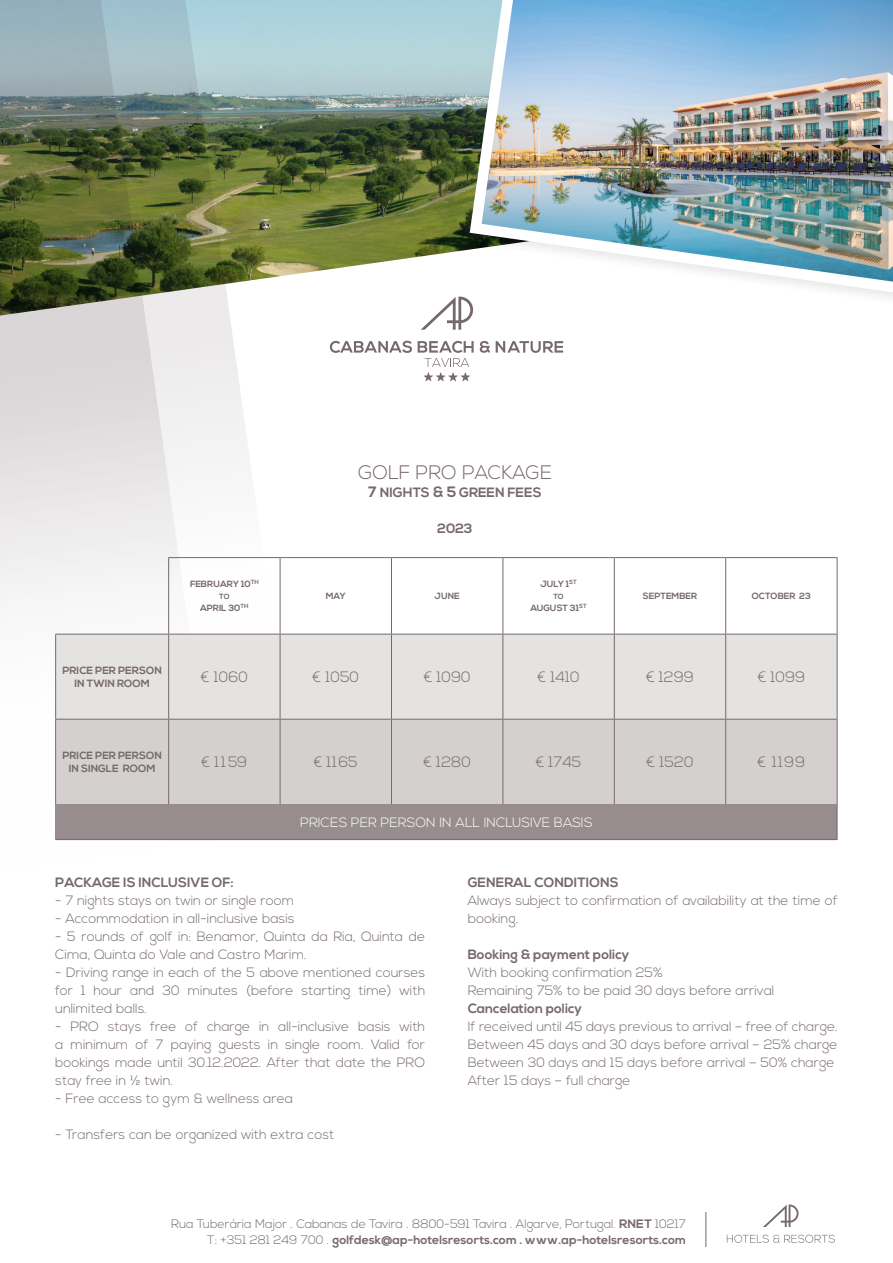
<style>
.page{position:relative;width:893px;height:1263px;background:#fff}
.page>*{position:absolute;margin:0;border:0;box-sizing:border-box;transform-origin:0 0}
.t1{font:300 19.5px "Nexa";color:#76696a}
.Estilo_de_parágrafo{font:300 15px "Nexa";color:#76696a}
.este{font:300 13.5px/18px "Nexa";color:#76696a;text-align:justify}
.Estilo_de_parágrafo-2{font:300 13.5px/18px "Nexa";color:#76696a}
.Estilo_de_parágrafo-3{font:700 13.5px "Nexa";color:#76696a}
.Estilo_de_parágrafo-4{font:300 13.5px "Nexa";color:#fff}
.t2{font:300 12.3px/16.8px "Nexa";color:#76696a;text-align:right}
.Estilo_de_parágrafo-5{font:700 10.5px/13.5px "Nexa";color:#76696a;text-align:center}
.Estilo_de_parágrafo-6{font:700 9px "Nexa";color:#76696a}
.Estilo_de_parágrafo-7{font:700 7.5px "Nexa";color:#76696a}
.s1{font-size:15px}
.s2{font-weight:700}
</style>
<div class="page">
<img style="left:283px;top:0;width:181px;height:297px">
<svg style="left:219px;top:0;width:64px;height:634px"></svg>
<svg style="left:0;top:0;width:219px;height:841px"></svg>
<hr style="left:705px;top:1212px;width:1px;height:35px;background:#76696a">
<svg style="left:763px;top:1204px;width:36px;height:23px"></svg>
<svg style="left:727px;top:1235px;width:108px;height:8px"></svg>
<svg style="left:330px;top:341px;width:82px;height:12px"></svg>
<svg style="left:480px;top:344px;width:10px;height:9px"></svg>
<svg style="left:496px;top:344px;width:67px;height:9px"></svg>
<svg style="left:421px;top:297px;width:43px;height:33px"></svg>
<svg style="left:418px;top:341px;width:56px;height:40px"></svg>
<div style="left:467px;top:0;width:426px;height:344px;background:#fff"></div>
<img style="left:464px;top:0;width:429px;height:323px">
<div style="left:56px;top:635px;width:781px;height:84px;background:#e5e2e2"></div>
<div style="left:56px;top:720px;width:781px;height:84px;background:#d5d0d0"></div>
<div style="left:56px;top:804px;width:781px;height:35px;background:#978d8e"></div>
<hr style="left:56px;top:839px;width:113px;height:1px;background:#76696a">
<hr style="left:169px;top:839px;width:111px;height:1px;background:#76696a">
<hr style="left:280px;top:839px;width:111px;height:1px;background:#76696a">
<hr style="left:391px;top:839px;width:112px;height:1px;background:#76696a">
<hr style="left:503px;top:839px;width:111px;height:1px;background:#76696a">
<hr style="left:614px;top:839px;width:112px;height:1px;background:#76696a">
<hr style="left:726px;top:839px;width:111px;height:1px;background:#76696a">
<hr style="left:837px;top:804px;width:1px;height:35px;background:#76696a">
<hr style="left:168px;top:634px;width:1px;height:85px;background:#76696a">
<hr style="left:280px;top:634px;width:1px;height:85px;background:#76696a">
<hr style="left:391px;top:634px;width:1px;height:85px;background:#76696a">
<hr style="left:502px;top:634px;width:1px;height:85px;background:#76696a">
<hr style="left:614px;top:634px;width:1px;height:85px;background:#76696a">
<hr style="left:725px;top:634px;width:1px;height:85px;background:#76696a">
<hr style="left:837px;top:634px;width:1px;height:85px;background:#76696a">
<hr style="left:168px;top:719px;width:1px;height:85px;background:#76696a">
<hr style="left:280px;top:719px;width:1px;height:85px;background:#76696a">
<hr style="left:391px;top:719px;width:1px;height:85px;background:#76696a">
<hr style="left:502px;top:719px;width:1px;height:85px;background:#76696a">
<hr style="left:614px;top:719px;width:1px;height:85px;background:#76696a">
<hr style="left:725px;top:719px;width:1px;height:85px;background:#76696a">
<hr style="left:837px;top:719px;width:1px;height:85px;background:#76696a">
<hr style="left:168px;top:558px;width:1px;height:76px;background:#76696a">
<hr style="left:280px;top:558px;width:1px;height:76px;background:#76696a">
<hr style="left:391px;top:558px;width:1px;height:76px;background:#76696a">
<hr style="left:502px;top:558px;width:1px;height:76px;background:#76696a">
<hr style="left:614px;top:558px;width:1px;height:76px;background:#76696a">
<hr style="left:725px;top:558px;width:1px;height:76px;background:#76696a">
<hr style="left:837px;top:558px;width:1px;height:76px;background:#76696a">
<hr style="left:169px;top:634px;width:111px;height:1px;background:#76696a">
<hr style="left:280px;top:634px;width:111px;height:1px;background:#76696a">
<hr style="left:391px;top:634px;width:112px;height:1px;background:#76696a">
<hr style="left:503px;top:634px;width:111px;height:1px;background:#76696a">
<hr style="left:614px;top:634px;width:112px;height:1px;background:#76696a">
<hr style="left:726px;top:634px;width:111px;height:1px;background:#76696a">
<hr style="left:55px;top:634px;width:114px;height:1px;background:#76696a">
<hr style="left:55px;top:634px;width:1px;height:85px;background:#76696a">
<hr style="left:55px;top:719px;width:1px;height:85px;background:#76696a">
<hr style="left:55px;top:719px;width:114px;height:1px;background:#76696a">
<hr style="left:169px;top:719px;width:111px;height:1px;background:#76696a">
<hr style="left:280px;top:719px;width:111px;height:1px;background:#76696a">
<hr style="left:391px;top:719px;width:112px;height:1px;background:#76696a">
<hr style="left:503px;top:719px;width:111px;height:1px;background:#76696a">
<hr style="left:614px;top:719px;width:112px;height:1px;background:#76696a">
<hr style="left:726px;top:719px;width:111px;height:1px;background:#76696a">
<hr style="left:168px;top:557px;width:112px;height:1px;background:#76696a">
<hr style="left:280px;top:557px;width:111px;height:1px;background:#76696a">
<hr style="left:391px;top:557px;width:112px;height:1px;background:#76696a">
<hr style="left:503px;top:557px;width:111px;height:1px;background:#76696a">
<hr style="left:614px;top:557px;width:112px;height:1px;background:#76696a">
<hr style="left:726px;top:557px;width:111px;height:1px;background:#76696a">
<p class="Estilo_de_parágrafo-6" style="left:190px;top:579px;width:70px">FEBRUARY 10<sup>TH</sup></p>
<p class="Estilo_de_parágrafo-7" style="left:219px;top:592px;width:12px">TO</p>
<p class="Estilo_de_parágrafo-6" style="left:200px;top:603px;width:50px">APRIL 30<sup>TH</sup></p>
<p class="t1" style="left:358px;top:461px;width:195px">GOLF PRO PACKAGE</p>
<p class="Estilo_de_parágrafo-3" style="left:368px;top:485px;width:175px"><span class="s1">7</span> NIGHTS <span class="s1">&amp; 5</span> GREEN FEES</p>
<p class="Estilo_de_parágrafo-3" style="left:437px;top:521px;width:37px">2023</p>
<p class="Estilo_de_parágrafo-6" style="left:326px;top:591px;width:21px">MAY</p>
<p class="Estilo_de_parágrafo-6" style="left:435px;top:591px;width:27px">JUNE</p>
<p class="Estilo_de_parágrafo-6" style="left:540px;top:579px;width:38px">JULY 1<sup>ST</sup></p>
<p class="Estilo_de_parágrafo-7" style="left:553px;top:592px;width:12px">TO</p>
<p class="Estilo_de_parágrafo-6" style="left:530px;top:603px;width:58px">AUGUST 31<sup>ST</sup></p>
<p class="Estilo_de_parágrafo-6" style="left:643px;top:591px;width:56px">SEPTEMBER</p>
<p class="Estilo_de_parágrafo-6" style="left:752px;top:591px;width:61px">OCTOBER 23</p>
<p class="Estilo_de_parágrafo-5" style="left:62px;top:664px;width:101px">PRICE PER PERSON<br>IN TWIN ROOM</p>
<p class="Estilo_de_parágrafo" style="left:201px;top:668px;width:49px">€ 1060</p>
<p class="Estilo_de_parágrafo" style="left:312px;top:668px;width:48px">€ 1050</p>
<p class="Estilo_de_parágrafo" style="left:424px;top:668px;width:48px">€ 1090</p>
<p class="Estilo_de_parágrafo" style="left:538px;top:668px;width:44px">€ 1410</p>
<p class="Estilo_de_parágrafo" style="left:646px;top:668px;width:50px">€ 1299</p>
<p class="Estilo_de_parágrafo" style="left:758px;top:668px;width:49px">€ 1099</p>
<p class="Estilo_de_parágrafo-5" style="left:62px;top:749px;width:101px">PRICE PER PERSON<br>IN SINGLE ROOM</p>
<p class="Estilo_de_parágrafo" style="left:201px;top:753px;width:47px">€ 1159</p>
<p class="Estilo_de_parágrafo" style="left:314px;top:753px;width:46px">€ 1165</p>
<p class="Estilo_de_parágrafo" style="left:423px;top:753px;width:49px">€ 1280</p>
<p class="Estilo_de_parágrafo" style="left:536px;top:753px;width:47px">€ 1745</p>
<p class="Estilo_de_parágrafo" style="left:646px;top:753px;width:49px">€ 1520</p>
<p class="Estilo_de_parágrafo" style="left:758px;top:753px;width:49px">€ 1199</p>
<p class="Estilo_de_parágrafo-4" style="left:300px;top:814px;width:294px">PRICES PER PERSON IN ALL INCLUSIVE BASIS</p>
<p class="Estilo_de_parágrafo-3" style="left:55px;top:875px;width:180px">PACKAGE IS INCLUSIVE OF:</p>
<p class="este" style="left:55px;top:892px;width:240px">- 7 nights stays on twin or single room</p>
<p class="este" style="left:55px;top:910px;width:241px">- Accommodation in all-inclusive basis</p>
<p class="este" style="left:55px;top:928px;width:371px">- 5 rounds of golf in: Benamor, Quinta da Ria, Quinta de<br>Cima, Quinta do Vale and Castro Marim.</p>
<p class="este" style="left:55px;top:964px;width:371px">- Driving range in each of the 5 above mentioned courses for 1 hour and 30 minutes (before starting time) with unlimited balls.</p>
<p class="este" style="left:55px;top:1018px;width:371px">- PRO stays free of charge in all-inclusive basis with a minimum of 7 paying guests in single room. Valid for bookings made until 30.12.2022. After that date the PRO stay free in ½ twin.</p>
<p class="este" style="left:55px;top:1090px;width:239px">- Free access to gym &amp; wellness area</p>
<p class="este" style="left:55px;top:1126px;width:281px">- Transfers can be organized with extra cost</p>
<p class="Estilo_de_parágrafo-3" style="left:468px;top:875px;width:153px">GENERAL CONDITIONS</p>
<p class="Estilo_de_parágrafo-2" style="left:468px;top:892px;width:371px">Always subject to confirmation of availability at the time of booking.</p>
<p class="Estilo_de_parágrafo-3" style="left:468px;top:947px;width:163px">Booking &amp; payment policy</p>
<p class="Estilo_de_parágrafo-2" style="left:468px;top:964px;width:197px">With booking confirmation 25%</p>
<p class="Estilo_de_parágrafo-2" style="left:468px;top:982px;width:308px">Remaining 75% to be paid 30 days before arrival</p>
<p class="Estilo_de_parágrafo-3" style="left:468px;top:1001px;width:116px">Cancelation policy</p>
<p class="Estilo_de_parágrafo-2" style="left:468px;top:1018px;width:371px">If received until 45 days previous to arrival – free of charge.</p>
<p class="Estilo_de_parágrafo-2" style="left:468px;top:1036px;width:371px">Between 45 days and 30 days before arrival – 25% charge</p>
<p class="Estilo_de_parágrafo-2" style="left:468px;top:1054px;width:368px">Between 30 days and 15 days before arrival – 50% charge</p>
<p class="Estilo_de_parágrafo-2" style="left:468px;top:1072px;width:164px">After 15 days – full charge</p>
<p class="t2" style="left:171px;top:1215px;width:516px">Rua Tuberária Major . Cabanas de Tavira . 8800-591 Tavira . Algarve, Portugal. <span class="s2">RNET</span> 10217<br>T: +351 281 249 700 . <span class="s2">golfdesk@ap-hotelsresorts.com . www.ap-hotelsresorts.com</span></p>
</div>
